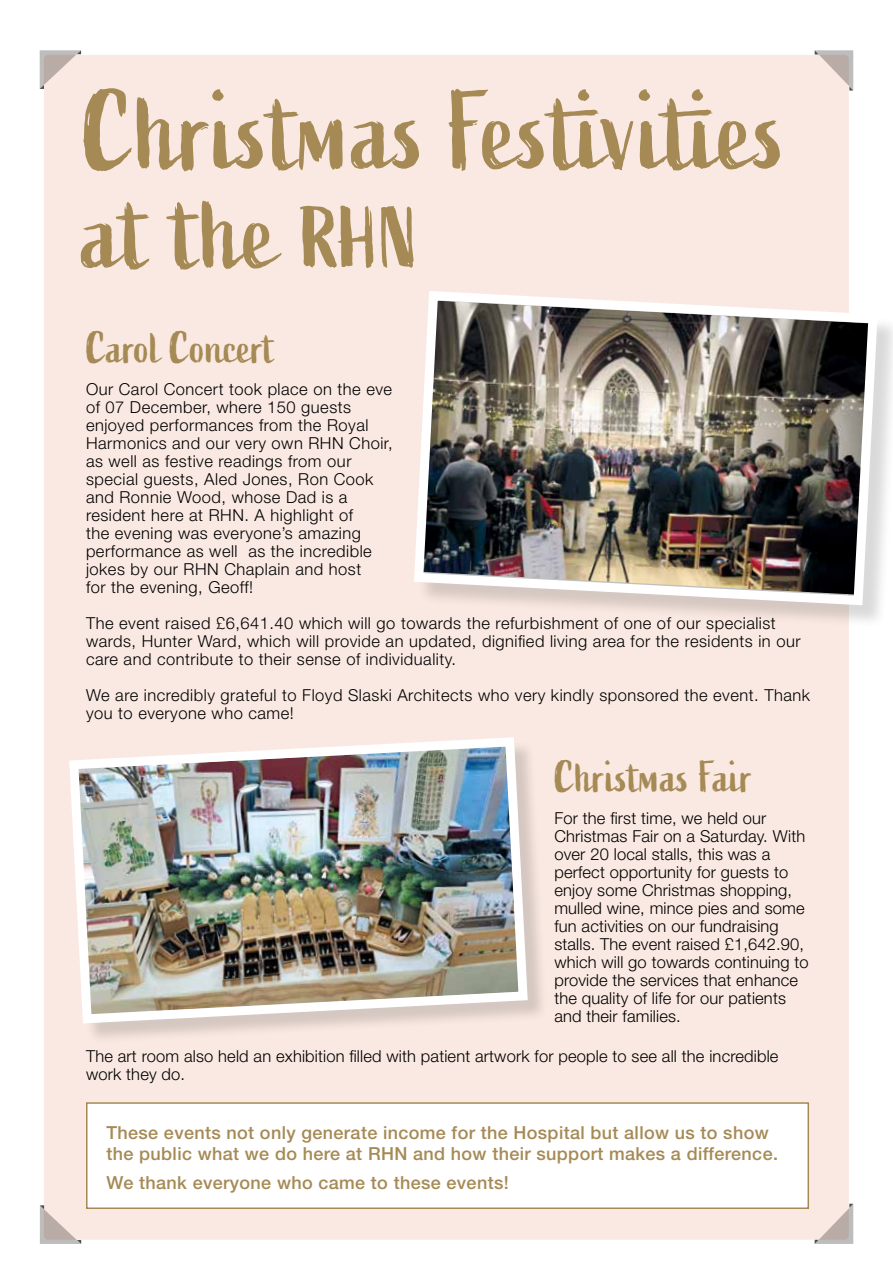
<style>
.page{position:relative;width:893px;height:1263px;background:#fff}
.page>*{position:absolute;margin:0;border:0;box-sizing:border-box;transform-origin:0 0}
.t1{font:110.4px "Active";letter-spacing:.01em;color:#a58a55}
.t2{font:103.8px "Active";color:#a58a55}
.t3{font:43.5px "Active";color:#a58a55}
.t4{font:500 18px/21.6px "Helvetica Neue LT Std";letter-spacing:.02em;color:#a58a55}
.t5{font:300 16.5px/18px "Helvetica Neue LT Std";letter-spacing:.03em;color:#000}
.t6{font:300 16.5px/18px "Helvetica Neue LT Std";letter-spacing:.01em;color:#000}
.s1{font-size:87px}
</style>
<div class="page">
<div style="left:44px;top:55px;width:805px;height:1185px;background:#fae9e2;border-radius:4px"></div>
<div style="left:86px;top:1102px;width:723px;height:107px;background:#fff;border:2px solid #a58a55"></div>
<div style="left:72px;top:740px;width:477px;height:305px;background:#000;opacity:.15"></div>
<img style="left:69px;top:737px;width:463px;height:291px">
<svg style="left:40px;top:50px;width:41px;height:39px"></svg>
<svg style="left:815px;top:50px;width:38px;height:41px"></svg>
<svg style="left:40px;top:1205px;width:41px;height:39px"></svg>
<svg style="left:815px;top:1204px;width:38px;height:40px"></svg>
<div style="left:417px;top:294px;width:476px;height:335px;background:#000;opacity:.15"></div>
<img style="left:414px;top:291px;width:468px;height:319px">
<h1 class="t1" style="left:83px;top:68px;width:704px">Christmas Festivities</h1>
<h2 class="t2" style="left:83px;top:173px;width:338px">at the <span class="s1">RHN</span></h2>
<h3 class="t3" style="left:86px;top:322px;width:191px">Carol Concert</h3>
<p class="t5" style="left:86px;top:380px;width:308px">Our Carol Concert took place on the eve of 07 December, where 150 guests enjoyed performances from the Royal Harmonics and our very own RHN Choir, as well as festive readings from our special guests, Aled Jones, Ron Cook and Ronnie Wood, whose Dad is a resident here at RHN. A highlight of<br>the evening was everyone’s amazing performance as well as the incredible jokes by our RHN Chaplain and host<br>for the evening, Geoff!</p>
<p class="t5" style="left:86px;top:614px;width:716px">The event raised £6,641.40 which will go towards the refurbishment of one of our specialist wards, Hunter Ward, which will provide an updated, dignified living area for the residents in our care and contribute to their sense of individuality.</p>
<p class="t5" style="left:86px;top:686px;width:726px">We are incredibly grateful to Floyd Slaski Architects who very kindly sponsored the event. Thank you to everyone who came!</p>
<h3 class="t3" style="left:554px;top:751px;width:200px">Christmas Fair</h3>
<p class="t6" style="left:554px;top:809px;width:256px">For the first time, we held our<br>Christmas Fair on a Saturday. With over 20 local stalls, this was a perfect opportunity for guests to enjoy some Christmas shopping, mulled wine, mince pies and some fun activities on our fundraising stalls. The event raised £1,642.90, which will go towards continuing to provide the services that enhance the quality of life for our patients and their families.</p>
<p class="t6" style="left:86px;top:1046px;width:694px">The art room also held an exhibition filled with patient artwork for people to see all the incredible work they do.</p>
<p class="t4" style="left:106px;top:1121px;width:673px">These events not only generate income for the Hospital but allow us to show the public what we do here at RHN and how their support makes a difference.</p>
<p class="t4" style="left:106px;top:1172px;width:404px">We thank everyone who came to these events!</p>
</div>
